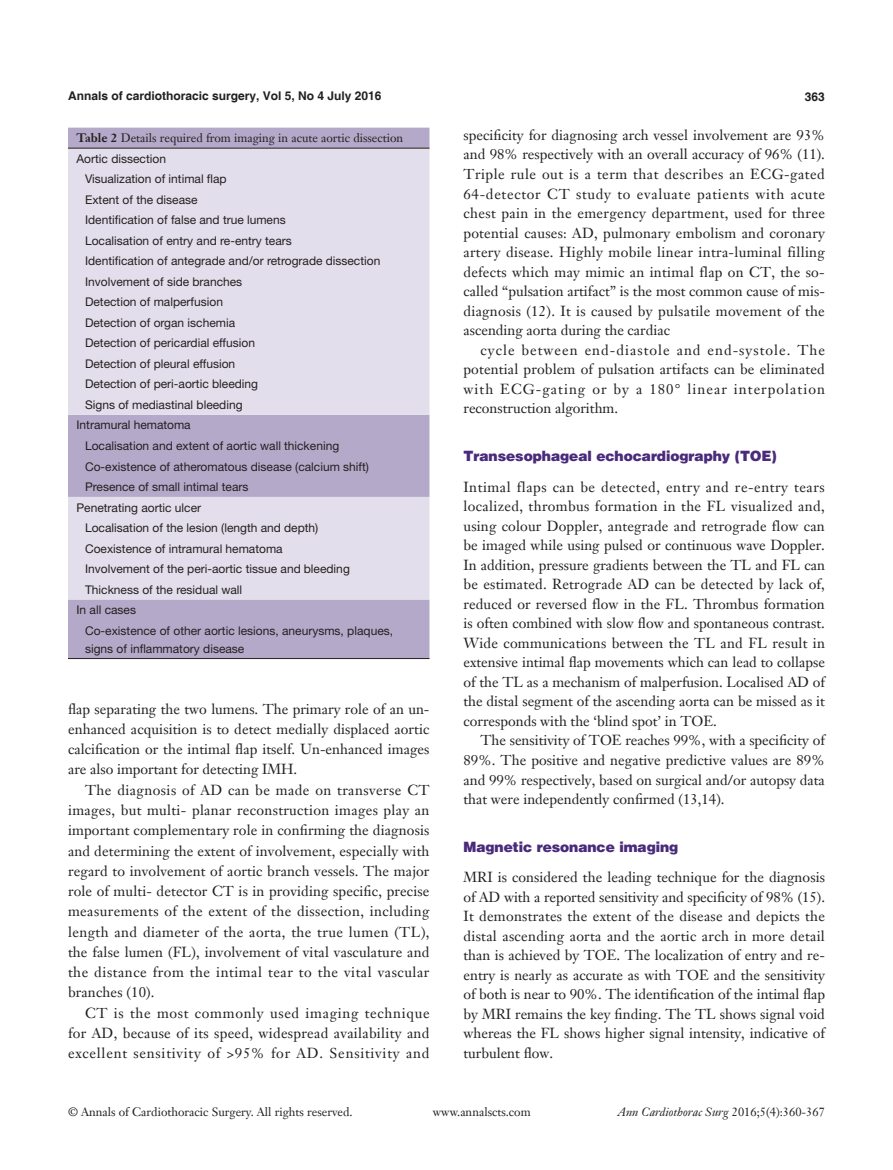
<style>
.page{position:relative;width:893px;height:1170px;background:#fff}
.page>*{position:absolute;margin:0;border:0;box-sizing:border-box;transform-origin:0 0}
.t1{font:14.25px/19.5px "Janson Text LT";color:#231f20;text-align:justify}
.t2{font:900 14.25px "Helvetica";color:#4a2a7b}
.t3{font:12px "Helvetica Neue LT Pro";color:#231f20}
.t4{font:12px "Janson Text LT";color:#231f20}
.t5{font:700 12px "Helvetica";color:#231f20}
.t6{font:italic 12px "Janson Text LT";color:#231f20}
.s1{font-weight:700}
.s2{font-style:normal}
</style>
<div class="page">
<div style="left:68px;top:128px;width:361px;height:530px;background:#b5a9c9"></div>
<svg style="left:68px;top:149px;width:361px;height:450px;background:#dad4e4"></svg>
<hr style="left:68px;top:148px;width:361px;height:1px;background:#231f20">
<hr style="left:68px;top:658px;width:361px;height:1px;background:#231f20">
<p class="t5" style="left:68px;top:88px;width:315px">Annals of cardiothoracic surgery, Vol 5, No 4 July 2016</p>
<p class="t5" style="left:805px;top:89px;width:22px">363</p>
<p class="t4" style="left:77px;top:130px;width:328px"><span class="s1">Table 2</span> Details required from imaging in acute aortic dissection</p>
<p class="t3" style="left:77px;top:151px;width:91px">Aortic dissection</p>
<p class="t3" style="left:85px;top:171px;width:143px">Visualization of intimal flap</p>
<p class="t3" style="left:85px;top:192px;width:114px">Extent of the disease</p>
<p class="t3" style="left:85px;top:212px;width:202px">Identification of false and true lumens</p>
<p class="t3" style="left:85px;top:233px;width:208px">Localisation of entry and re-entry tears</p>
<p class="t3" style="left:85px;top:253px;width:297px">Identification of antegrade and/or retrograde dissection</p>
<p class="t3" style="left:85px;top:274px;width:159px">Involvement of side branches</p>
<p class="t3" style="left:85px;top:294px;width:140px">Detection of malperfusion</p>
<p class="t3" style="left:85px;top:315px;width:152px">Detection of organ ischemia</p>
<p class="t3" style="left:85px;top:335px;width:172px">Detection of pericardial effusion</p>
<p class="t3" style="left:85px;top:356px;width:152px">Detection of pleural effusion</p>
<p class="t3" style="left:85px;top:377px;width:175px">Detection of peri-aortic bleeding</p>
<p class="t3" style="left:85px;top:397px;width:159px">Signs of mediastinal bleeding</p>
<p class="t3" style="left:77px;top:418px;width:116px">Intramural hematoma</p>
<p class="t3" style="left:85px;top:438px;width:256px">Localisation and extent of aortic wall thickening</p>
<p class="t3" style="left:85px;top:459px;width:285px">Co-existence of atheromatous disease (calcium shift)</p>
<p class="t3" style="left:85px;top:479px;width:165px">Presence of small intimal tears</p>
<p class="t3" style="left:77px;top:500px;width:126px">Penetrating aortic ulcer</p>
<p class="t3" style="left:85px;top:520px;width:235px">Localisation of the lesion (length and depth)</p>
<p class="t3" style="left:85px;top:541px;width:199px">Coexistence of intramural hematoma</p>
<p class="t3" style="left:85px;top:561px;width:266px">Involvement of the peri-aortic tissue and bleeding</p>
<p class="t3" style="left:85px;top:582px;width:159px">Thickness of the residual wall</p>
<p class="t3" style="left:77px;top:602px;width:61px">In all cases</p>
<p class="t3" style="left:85px;top:623px;width:310px">Co-existence of other aortic lesions, aneurysms, plaques,</p>
<p class="t3" style="left:85px;top:641px;width:161px">signs of inflammatory disease</p>
<p class="t1" style="left:68px;top:698px;width:363px;line-height:20.2px">flap separating the two lumens. The primary role of an un&shy;enhanced acquisition is to detect medially displaced aortic calcification or the intimal flap itself. Un-enhanced images are also important for detecting IMH.</p>
<p class="t1" style="left:68px;top:779px;width:363px;line-height:20.2px;text-indent:17px">The diagnosis of AD can be made on transverse CT images, but multi- planar reconstruction images play an important complementary role in confirming the diagnosis and determining the extent of involvement, especially with regard to involvement of aortic branch vessels. The major role of multi- detector CT is in providing specific, precise measurements of the extent of the dissection, including length and diameter of the aorta, the true lumen (TL), the false lumen (FL), involvement of vital vasculature and the distance from the intimal tear to the vital vascular branches (10).</p>
<p class="t1" style="left:68px;top:1002px;width:363px;line-height:20.2px;text-indent:17px">CT is the most commonly used imaging technique for AD, because of its speed, widespread availability and excellent sensitivity of &gt;95% for AD. Sensitivity and</p>
<p class="t1" style="left:463px;top:125px;width:363px">specificity for diagnosing arch vessel involvement are 93% and 98% respectively with an overall accuracy of 96% (11).<br>Triple rule out is a term that describes an ECG-gated 64-detector CT study to evaluate patients with acute chest pain in the emergency department, used for three potential causes: AD, pulmonary embolism and coronary artery disease. Highly mobile linear intra-luminal filling defects which may mimic an intimal flap on CT, the so&shy;called “pulsation artifact” is the most common cause of mis&shy;diagnosis (12). It is caused by pulsatile movement of the ascending aorta during the cardiac</p>
<p class="t1" style="left:463px;top:340px;width:363px;text-indent:17px">cycle between end-diastole and end-systole. The potential problem of pulsation artifacts can be eliminated with ECG-gating or by a 180° linear interpolation reconstruction algorithm.</p>
<p class="t2" style="left:463px;top:447px;width:315px">Transesophageal echocardiography (TOE)</p>
<p class="t1" style="left:463px;top:476px;width:363px">Intimal flaps can be detected, entry and re-entry tears localized, thrombus formation in the FL visualized and, using colour Doppler, antegrade and retrograde flow can be imaged while using pulsed or continuous wave Doppler.<br>In addition, pressure gradients between the TL and FL can be estimated. Retrograde AD can be detected by lack of, reduced or reversed flow in the FL. Thrombus formation is often combined with slow flow and spontaneous contrast.<br>Wide communications between the TL and FL result in extensive intimal flap movements which can lead to collapse of the TL as a mechanism of malperfusion. Localised AD of the distal segment of the ascending aorta can be missed as it corresponds with the ‘blind spot’ in TOE.</p>
<p class="t1" style="left:463px;top:730px;width:363px;text-indent:17px">The sensitivity of TOE reaches 99%, with a specificity of 89%. The positive and negative predictive values are 89% and 99% respectively, based on surgical and/or autopsy data that were independently confirmed (13,14).</p>
<p class="t2" style="left:463px;top:837px;width:216px">Magnetic resonance imaging</p>
<p class="t1" style="left:463px;top:867px;width:363px">MRI is considered the leading technique for the diagnosis of AD with a reported sensitivity and specificity of 98% (15).<br>It demonstrates the extent of the disease and depicts the distal ascending aorta and the aortic arch in more detail than is achieved by TOE. The localization of entry and re&shy;entry is nearly as accurate as with TOE and the sensitivity of both is near to 90%. The identification of the intimal flap by MRI remains the key finding. The TL shows signal void whereas the FL shows higher signal intensity, indicative of turbulent flow.</p>
<p class="t4" style="left:68px;top:1104px;width:286px">© Annals of Cardiothoracic Surgery. All rights reserved.</p>
<p class="t4" style="left:433px;top:1104px;width:99px">www.annalscts.com</p>
<p class="t6" style="left:618px;top:1104px;width:209px">Ann Cardiothorac Surg <span class="s2">2016;5(4):360-367</span></p>
</div>
